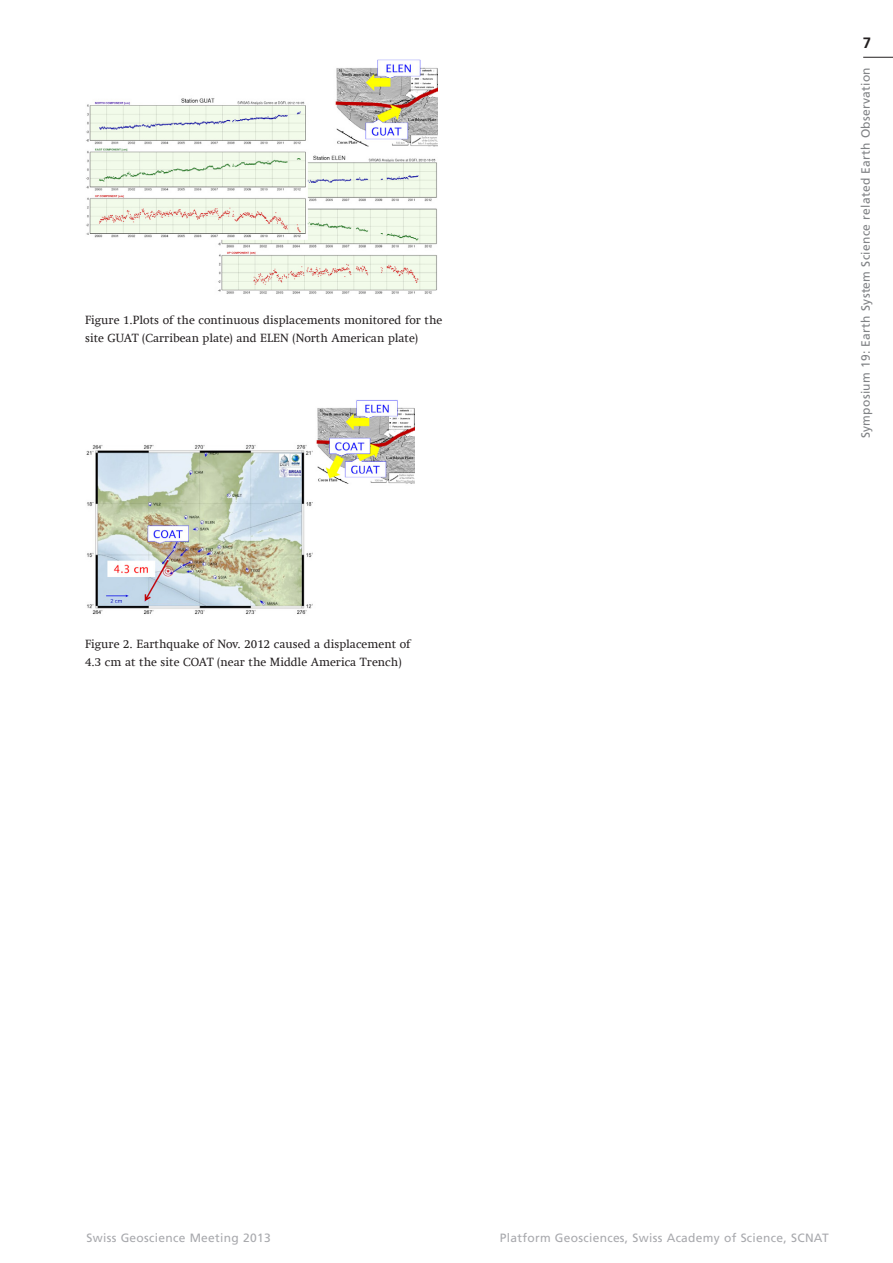
<style>
.page{position:relative;width:893px;height:1263px;background:#fff}
.page>*{position:absolute;margin:0;border:0;box-sizing:border-box;transform-origin:0 0}
.t1{font:700 15px "Frutiger";color:#231f20}
.t2{font:12px/18px "Swift Com";color:#231f20}
.t3{font:12px "Frutiger LT Com";letter-spacing:.025em;color:#a8a9ad}
.t4{font:12px "Frutiger LT Com";letter-spacing:.025em;color:#808285}
</style>
<div class="page">
<hr style="left:863px;top:57px;width:30px;height:1px;background:#231f20">
<img style="left:86px;top:60px;width:351px;height:234px">
<img style="left:86px;top:400px;width:329px;height:214px">
<p class="t2" style="left:85px;top:311px;width:359px">Figure 1.Plots of the continuous displacements monitored for the site GUAT (Carribean plate) and ELEN (North American plate)</p>
<p class="t2" style="left:85px;top:635px;width:327px">Figure 2. Earthquake of Nov. 2012 caused a displacement of<br>4.3 cm at the site COAT (near the Middle America Trench)</p>
<p class="t1" style="left:863px;top:34px;width:10px">7</p>
<p class="t4" style="left:858px;top:438px;width:372px;rotate:-90deg">Symposium 19: Earth System Science related Earth Observation</p>
<p class="t3" style="left:87px;top:1231px;width:186px">Swiss Geoscience Meeting 2013</p>
<p class="t3" style="left:500px;top:1231px;width:330px">Platform Geosciences, Swiss Academy of Science, SCNAT</p>
</div>
